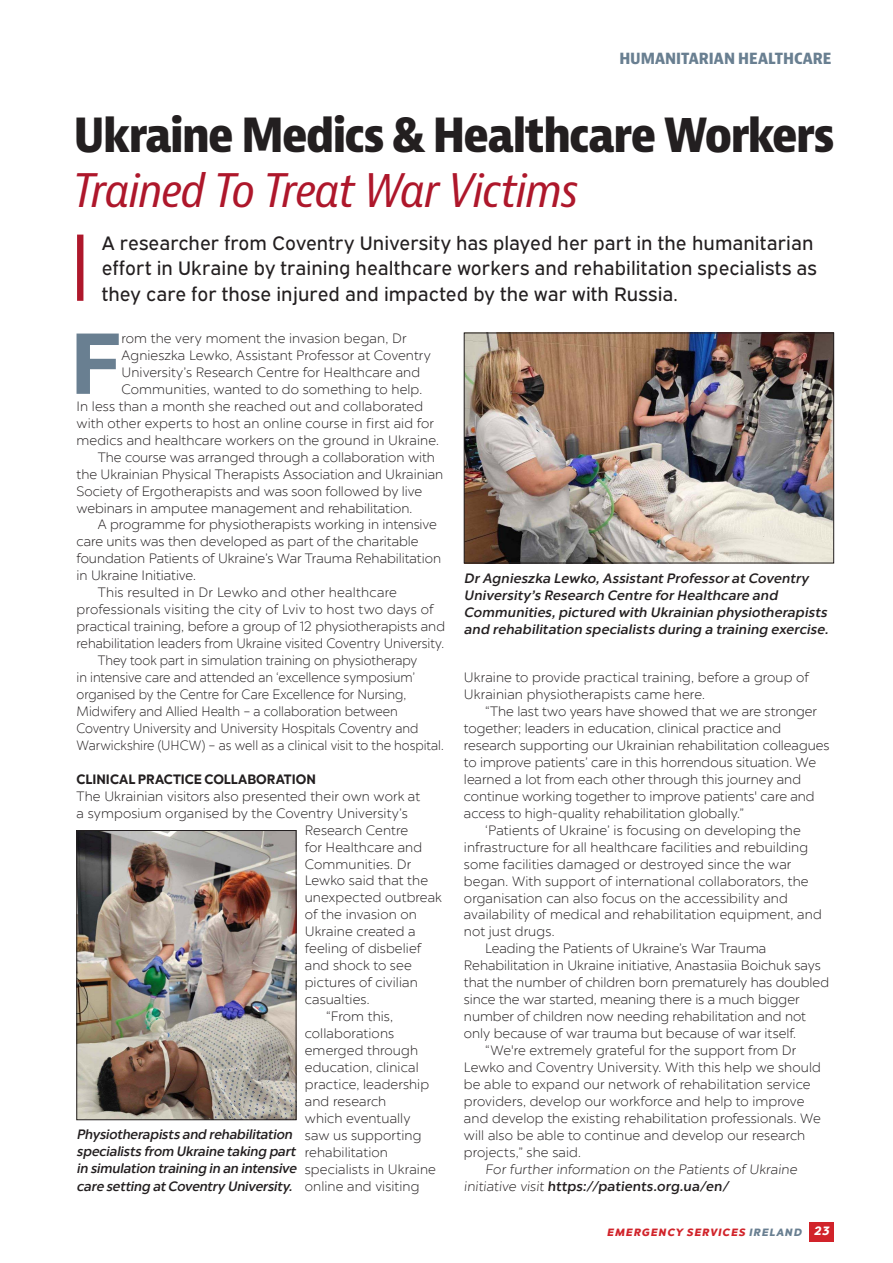
<style>
.page{position:relative;width:893px;height:1263px;background:#fff}
.page>*{position:absolute;margin:0;border:0;box-sizing:border-box;transform-origin:0 0}
.Drop_Cap{font:700 86.1px "Chronica Pro";color:#697f91}
.Heading_NEW{font:700 condensed 45.75px "Bernina Sans";letter-spacing:-.035em;color:#231f20}
.Heading_2_new{font:italic condensed 45px "Bernina Sans";letter-spacing:-.03em;color:#ae172b}
.Introduction_New{font:19.5px/25.5px "Expressway Rg";color:#231f20}
.t1{font:700 condensed 15px "Bernina Sans";color:#697f91}
.Drop_Cap-2{font:300 13.5px/17px "Chronica Pro";color:#231f20}
.t2{font:italic 500 13.5px/17.2px "Chronica Pro";color:#231f20}
.Drop_Cap-3{font:300 13.5px/17px "Chronica Pro";color:#231f20;scale:.95 1}
.t3{font:700 13.5px "Chronica Pro";color:#231f20;scale:.96 1}
.t4{font:10.5px "Chronica Pro Black It";letter-spacing:.105em;color:#d1232a}
.s1{font-weight:300;font-style:normal}
.s2{font-weight:500}
.s3{color:#697f91}
.s4{font-size:12px;color:#fff}
</style>
<div class="page">
<div style="left:809px;top:1222px;width:24px;height:19px;background:#d1232a"></div>
<div style="left:77px;top:235px;width:6px;height:66px;background:#ae172b"></div>
<img style="left:466px;top:335px;width:366px;height:226px">
<div style="left:464px;top:333px;width:370px;height:230px;border:1px solid #231f20"></div>
<img style="left:79px;top:832px;width:215px;height:286px">
<div style="left:77px;top:830px;width:219px;height:290px;border:1px solid #231f20"></div>
<p class="t1" style="left:619px;top:49px;width:214px">HUMANITARIAN HEALTHCARE</p>
<p class="Heading_NEW" style="left:74px;top:106px;width:763px">Ukraine Medics &amp; Healthcare Workers</p>
<p class="Heading_2_new" style="left:72px;top:164px;width:508px">Trained To Treat War Victims</p>
<p class="Introduction_New" style="left:102px;top:228px;width:716px">A researcher from Coventry University has played her part in the humanitarian effort in Ukraine by training healthcare workers and rehabilitation specialists as they care for those injured and impacted by the war with Russia.</p>
<p class="Drop_Cap" style="left:70px;top:310px;width:53px">F</p>
<p class="Drop_Cap-2" style="left:122px;top:330px;width:286px">rom the very moment the invasion began, Dr</p>
<p class="Drop_Cap-2" style="left:122px;top:347px;width:311px">Agnieszka Lewko, Assistant Professor at Coventry</p>
<p class="Drop_Cap-2" style="left:122px;top:364px;width:300px">University’s Research Centre for Healthcare and</p>
<p class="Drop_Cap-2" style="left:122px;top:381px;width:302px">Communities, wanted to do something to help.</p>
<p class="Drop_Cap-2" style="left:77px;top:398px;width:348px">In less than a month she reached out and collaborated</p>
<p class="Drop_Cap-2" style="left:77px;top:415px;width:359px">with other experts to host an online course in first aid for</p>
<p class="Drop_Cap-2" style="left:77px;top:432px;width:364px">medics and healthcare workers on the ground in Ukraine.</p>
<p class="Drop_Cap-2" style="left:77px;top:449px;width:368px;text-indent:21px">The course was arranged through a collaboration with the Ukrainian Physical Therapists Association and Ukrainian Society of Ergotherapists and was soon followed by live webinars in amputee management and rehabilitation.</p>
<p class="Drop_Cap-2" style="left:77px;top:516px;width:366px;text-indent:21px">A programme for physiotherapists working in intensive care units was then developed as part of the charitable foundation Patients of Ukraine’s War Trauma Rehabilitation in Ukraine Initiative.</p>
<p class="Drop_Cap-2" style="left:77px;top:584px;width:370px;text-indent:21px">This resulted in Dr Lewko and other healthcare professionals visiting the city of Lviv to host two days of practical training, before a group of 12 physiotherapists and rehabilitation leaders from Ukraine visited Coventry University.</p>
<p class="Drop_Cap-3" style="left:77px;top:652px;width:388px;text-indent:21px">They took part in simulation training on physiotherapy<br>in intensive care and attended an ‘excellence symposium’ organised by the Centre for Care Excellence for Nursing, Midwifery and Allied Health – a collaboration between Coventry University and University Hospitals Coventry and Warwickshire (UHCW) – as well as a clinical visit to the hospital.</p>
<p class="t3" style="left:77px;top:771px;width:251px">CLINICAL PRACTICE COLLABORATION</p>
<p class="Drop_Cap-2" style="left:77px;top:788px;width:345px">The Ukrainian visitors also presented their own work at</p>
<p class="Drop_Cap-2" style="left:77px;top:804px;width:333px">a symposium organised by the Coventry University’s</p>
<p class="Drop_Cap-2" style="left:305px;top:821px;width:105px">Research Centre</p>
<p class="Drop_Cap-2" style="left:305px;top:838px;width:119px">for Healthcare and</p>
<p class="Drop_Cap-2" style="left:305px;top:855px;width:108px">Communities. Dr</p>
<p class="Drop_Cap-2" style="left:305px;top:872px;width:125px">Lewko said that the</p>
<p class="Drop_Cap-2" style="left:305px;top:889px;width:139px">unexpected outbreak</p>
<p class="Drop_Cap-2" style="left:305px;top:906px;width:114px">of the invasion on</p>
<p class="Drop_Cap-2" style="left:305px;top:923px;width:112px">Ukraine created a</p>
<p class="Drop_Cap-2" style="left:305px;top:940px;width:118px">feeling of disbelief</p>
<p class="Drop_Cap-2" style="left:305px;top:957px;width:108px">and shock to see</p>
<p class="Drop_Cap-2" style="left:305px;top:974px;width:115px">pictures of civilian</p>
<p class="Drop_Cap-2" style="left:305px;top:991px;width:66px">casualties.</p>
<p class="Drop_Cap-2" style="left:326px;top:1008px;width:69px">“From this,</p>
<p class="Drop_Cap-2" style="left:305px;top:1025px;width:91px">collaborations</p>
<p class="Drop_Cap-2" style="left:305px;top:1042px;width:115px">emerged through</p>
<p class="Drop_Cap-2" style="left:305px;top:1059px;width:115px">education, clinical</p>
<p class="Drop_Cap-2" style="left:305px;top:1076px;width:126px">practice, leadership</p>
<p class="Drop_Cap-2" style="left:305px;top:1093px;width:83px">and research</p>
<p class="Drop_Cap-2" style="left:305px;top:1110px;width:107px">which eventually</p>
<p class="Drop_Cap-2" style="left:305px;top:1127px;width:118px">saw us supporting</p>
<p class="Drop_Cap-2" style="left:305px;top:1143px;width:85px">rehabilitation</p>
<p class="t2" style="left:77px;top:1160px;width:361px">in simulation training in an intensive <span class="s1">s p e c i a l i s t s i n U k r a i n e</span></p>
<p class="Drop_Cap-2" style="left:305px;top:1177px;width:116px">online and visiting</p>
<p class="t2" style="left:77px;top:1125px;width:223px">Physiotherapists and rehabilitation specialists from Ukraine taking part</p>
<p class="t2" style="left:77px;top:1177px;width:220px">care setting atCoventry University.</p>
<p class="t2" style="left:464px;top:569px;width:368px">DrAgnieszka Lewko,Assistant Professorat Coventry University’s Research Centre forHealthcare and Communities,pictured with Ukrainian physiotherapists and rehabilitation specialists during a training exercise.</p>
<p class="Drop_Cap-2" style="left:464px;top:669px;width:346px">Ukraine to provide practical training, before a group of<br>Ukrainian physiotherapists came here.</p>
<p class="Drop_Cap-2" style="left:464px;top:703px;width:367px;text-indent:21px">“The last two years have showed that we are stronger together; leaders in education, clinical practice and research supporting our Ukrainian rehabilitation colleagues to improve patients’ care in this horrendous situation. We learned a lot from each other through this journey and continue working together to improve patients' care and access to high-quality rehabilitation globally.”</p>
<p class="Drop_Cap-2" style="left:464px;top:822px;width:359px;text-indent:21px">‘Patients of Ukraine’ is focusing on developing the infrastructure for all healthcare facilities and rebuilding some facilities damaged or destroyed since the war began. With support of international collaborators, the organisation can also focus on the accessibility and availability of medical and rehabilitation equipment, and not just drugs.</p>
<p class="Drop_Cap-2" style="left:464px;top:940px;width:367px;text-indent:21px">Leading the Patients of Ukraine’s War Trauma Rehabilitation in Ukraine initiative, Anastasiia Boichuk says that the number of children born prematurely has doubled since the war started, meaning there is a much bigger number of children now needing rehabilitation and not only because of war trauma but because of war itself.</p>
<p class="Drop_Cap-2" style="left:464px;top:1042px;width:358px;text-indent:21px">“We're extremely grateful for the support from Dr Lewko and Coventry University. With this help we should be able to expand our network of rehabilitation service providers, develop our workforce and help to improve and develop the existing rehabilitation professionals. We will also be able to continue and develop our research projects,” she said.</p>
<p class="Drop_Cap-2" style="left:464px;top:1161px;width:336px;text-indent:21px">For further information on the Patients of Ukraine initiative visit <span class="s2">https://patients.org.ua/en/</span></p>
<p class="t4" style="left:607px;top:1225px;width:224px">EMERGENCY SERVICES <span class="s3">IRELAND</span> <span class="s4">23</span></p>
</div>
